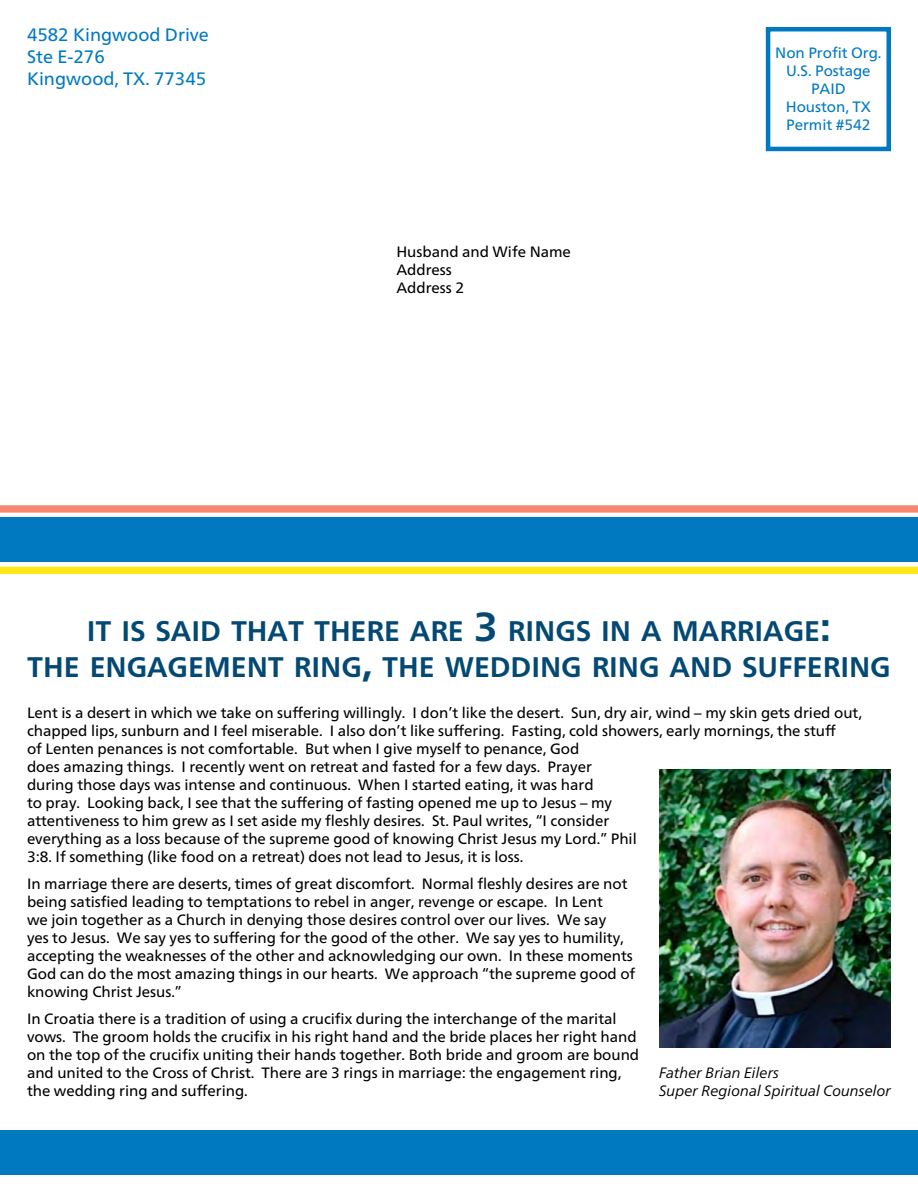
<style>
.page{position:relative;width:918px;height:1188px;background:#fff}
.page>*{position:absolute;margin:0;border:0;box-sizing:border-box;transform-origin:0 0}
.t1{font:700 28.35px/36px "Frutiger Neue LT";letter-spacing:-.005em;color:#044973;text-align:center}
.t2{font:18px/21.6px "Frutiger Neue LT";color:#0079c1}
.t3{font:15px/18px "Frutiger Neue LT";color:#000}
.t4{font:15px/18px "Frutiger Neue LT";color:#0079c1;text-align:center}
.t5{font:italic 15px/18px "Frutiger Neue LT";color:#000}
.s1{font-size:40.5px}
</style>
<div class="page">
<div style="left:0;top:1130px;width:918px;height:45px;background:#0079c1"></div>
<div style="left:0;top:517px;width:918px;height:45px;background:#0079c1"></div>
<div style="left:0;top:505px;width:918px;height:8px;background:#f5886f"></div>
<div style="left:0;top:567px;width:918px;height:7px;background:#ffe718"></div>
<div style="left:766px;top:27px;width:125px;height:124px;border:4px solid #0079c1"></div>
<img style="left:659px;top:769px;width:232px;height:279px">
<p class="t2" style="left:27px;top:24px;width:183px">4582 Kingwood Drive<br>Ste E-276<br>Kingwood, TX. 77345</p>
<p class="t3" style="left:396px;top:243px;width:176px">Husband and Wife Name<br>Address<br>Address 2</p>
<p class="t4" style="left:775px;top:44px;width:108px">Non Profit Org.<br>U.S. Postage<br>PAID<br>Houston, TX<br>Permit #542</p>
<h1 class="t1" style="left:27px;top:613px;width:862px">IT IS SAID THAT THERE ARE <span class="s1">3</span> RINGS IN A MARRIAGE<span class="s1">:<br></span>THE ENGAGEMENT RING<span class="s1">,</span> THE WEDDING RING AND SUFFERING</h1>
<p class="t3" style="left:27px;top:703px;width:836px">Lent is a desert in which we take on suffering willingly. I don’t like the desert. Sun, dry air, wind – my skin gets dried out, chapped lips, sunburn and I feel miserable. I also don’t like suffering. Fasting, cold showers, early mornings, the stuff<br>of Lenten penances is not comfortable. But when I give myself to penance, God<br>does amazing things. I recently went on retreat and fasted for a few days. Prayer<br>during those days was intense and continuous. When I started eating, it was hard<br>to pray. Looking back, I see that the suffering of fasting opened me up to Jesus – my<br>attentiveness to him grew as I set aside my fleshly desires. St. Paul writes, “I consider<br>everything as a loss because of the supreme good of knowing Christ Jesus my Lord.” Phil<br>3:8. If something (like food on a retreat) does not lead to Jesus, it is loss.</p>
<p class="t3" style="left:27px;top:874px;width:610px">In marriage there are deserts, times of great discomfort. Normal fleshly desires are not being satisfied leading to temptations to rebel in anger, revenge or escape. In Lent<br>we join together as a Church in denying those desires control over our lives. We say<br>yes to Jesus. We say yes to suffering for the good of the other. We say yes to humility, accepting the weaknesses of the other and acknowledging our own. In these moments God can do the most amazing things in our hearts. We approach “the supreme good of knowing Christ Jesus.”</p>
<p class="t3" style="left:27px;top:1009px;width:614px">In Croatia there is a tradition of using a crucifix during the interchange of the marital vows. The groom holds the crucifix in his right hand and the bride places her right hand on the top of the crucifix uniting their hands together. Both bride and groom are bound and united to the Cross of Christ. There are 3 rings in marriage: the engagement ring, the wedding ring and suffering.</p>
<p class="t5" style="left:659px;top:1063px;width:234px">Father Brian Eilers<br>Super Regional Spiritual Counselor</p>
</div>
